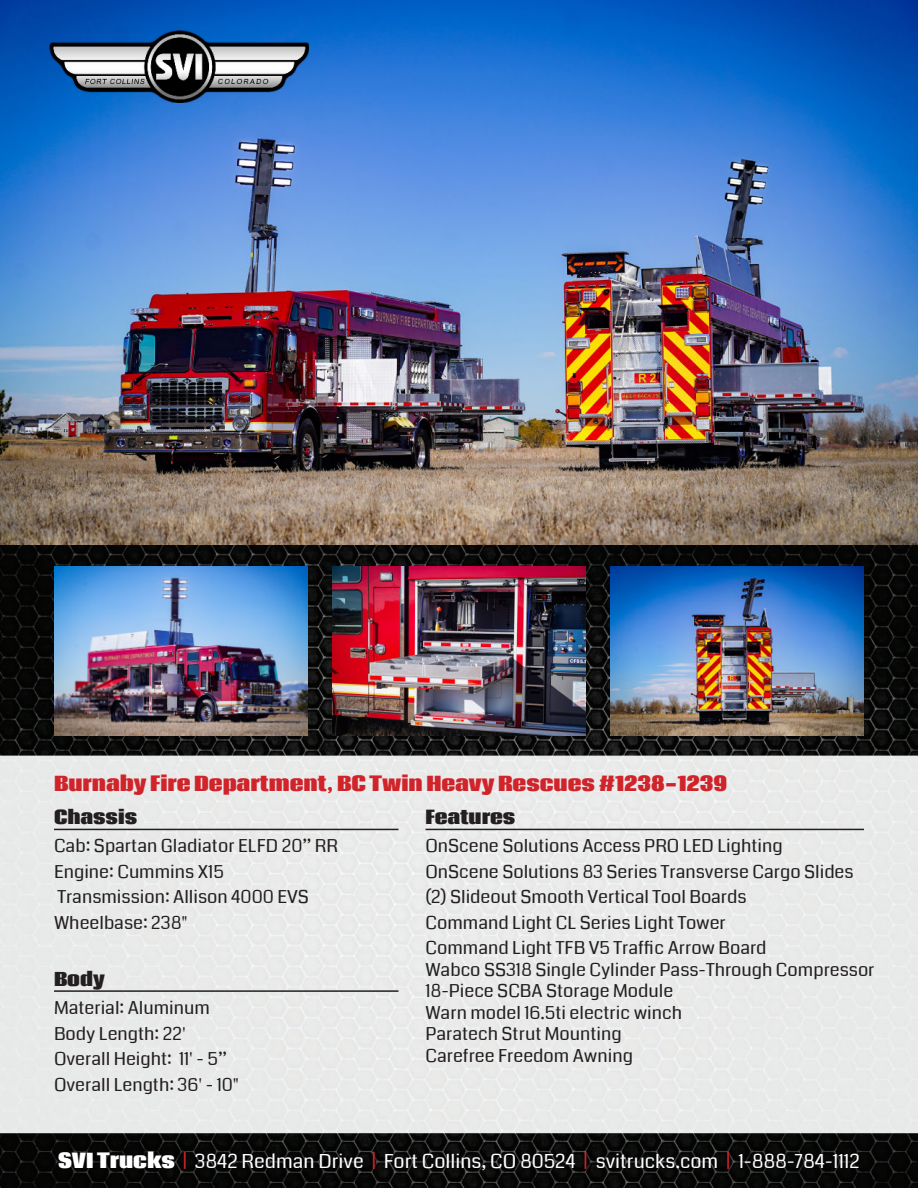
<style>
.page{position:relative;width:918px;height:1188px;background:#fff}
.page>*{position:absolute;margin:0;border:0;box-sizing:border-box;transform-origin:0 0}
.t1{font:19.5px "Coda";color:#fff}
.t2{font:800 19.5px "Coda";color:#d1232a}
.t3{font:18px/25.5px "Coda";color:#231f20}
.t4{font:800 18px "Coda";color:#231f20}
.s1{font-weight:800}
.s2{color:#d1232a}
</style>
<div class="page">
<img style="left:0;top:544px;width:918px;height:644px">
<hr style="left:54px;top:829px;width:345px;height:1px;background:#231f20">
<hr style="left:54px;top:990px;width:345px;height:2px;background:#231f20">
<hr style="left:426px;top:829px;width:438px;height:1px;background:#231f20">
<img style="left:54px;top:566px;width:254px;height:169px">
<img style="left:332px;top:566px;width:254px;height:169px">
<img style="left:610px;top:566px;width:254px;height:169px">
<img style="left:0;top:0;width:918px;height:544px">
<img style="left:50px;top:30px;width:259px;height:72px">
<p class="t2" style="left:54px;top:775px;width:675px">Burnaby Fire Department, BC Twin Heavy Rescues #1238-1239</p>
<p class="t4" style="left:54px;top:808px;width:85px">Chassis</p>
<p class="t3" style="left:54px;top:833px;width:286px">Cab: Spartan Gladiator ELFD 20” RR<br>Engine: Cummins X15<br>Transmission: Allison 4000 EVS<br>Wheelbase: 238"</p>
<p class="t4" style="left:54px;top:971px;width:52px">Body</p>
<p class="t3" style="left:54px;top:996px;width:187px">Material: Aluminum<br>Body Length: 22'<br>Overall Height: 11' - 5”<br>Overall Length: 36' - 10"</p>
<p class="t4" style="left:426px;top:808px;width:91px">Features</p>
<p class="t3" style="left:426px;top:833px;width:430px">OnScene Solutions Access PRO LED Lighting OnScene Solutions 83 Series Transverse Cargo Slides (2) Slideout Smooth Vertical Tool Boards<br>Command Light CL Series Light Tower<br>Command Light TFB V5 Traffic Arrow Board</p>
<p class="t3" style="left:426px;top:959px;width:451px;line-height:21.6px">Wabco SS318 Single Cylinder Pass-Through Compressor 18-Piece SCBA Storage Module<br>Warn model 16.5ti electric winch<br>Paratech Strut Mounting<br>Carefree Freedom Awning</p>
<p class="t1" style="left:58px;top:1152px;width:803px"><span class="s1">SVI Trucks</span> <span class="s2">|</span> 3842 Redman Drive <span class="s2">|</span> Fort Collins, CO 80524 <span class="s2">|</span> svitrucks.com <span class="s2">|</span> 1-888-784-1112</p>
</div>
